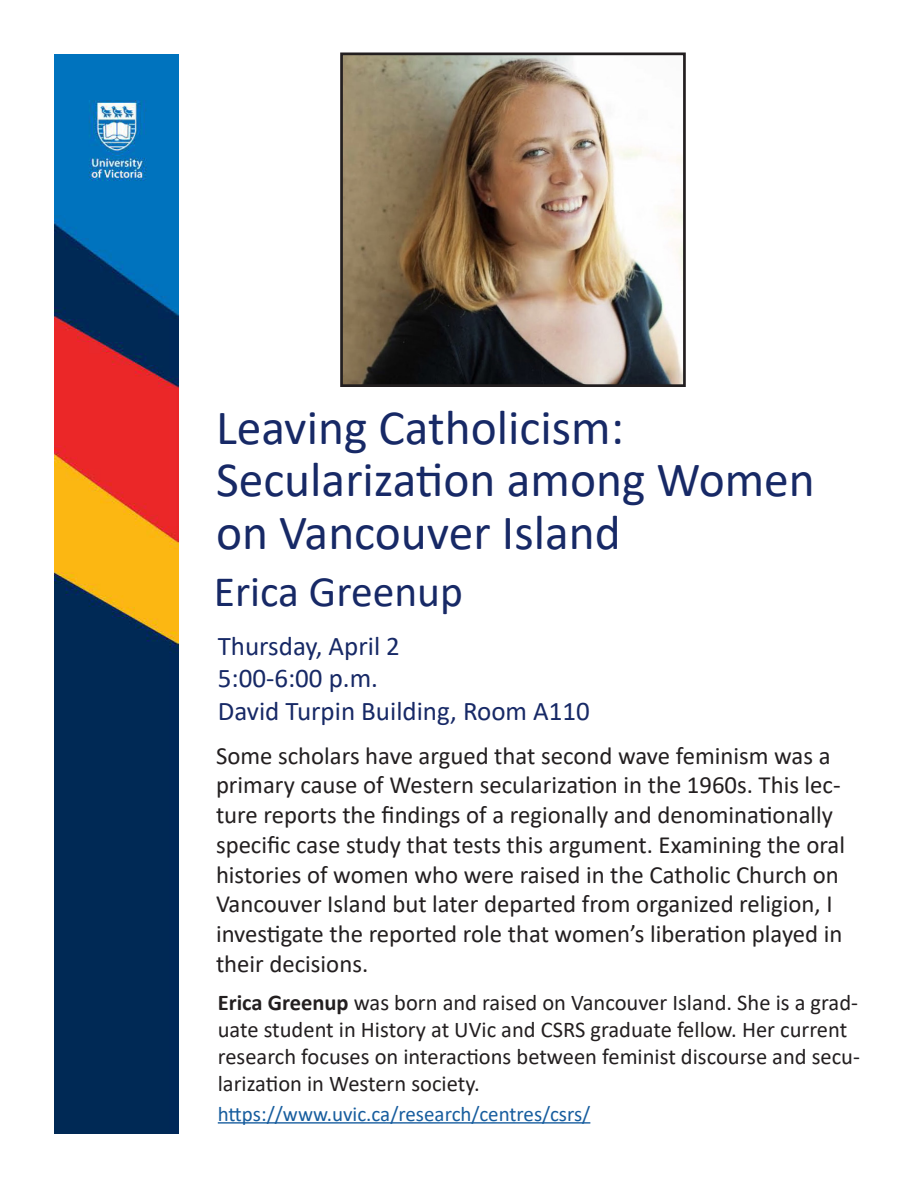
<style>
.page{position:relative;width:918px;height:1188px;background:#fff}
.page>*{position:absolute;margin:0;border:0;box-sizing:border-box;transform-origin:0 0}
.event-name{font:49.5px/52.5px "Calibri";color:#172966}
.CSRS-thursday-lectur{font:43.5px "Calibri";color:#172966}
.date{font:27px "Calibri";color:#172966}
.description{font:24.75px/29.7px "Calibri";color:#231f20}
.description-2{font:22.5px/27px "Calibri";color:#231f20}
.url{font:21px "Calibri";color:#175d9e}
.s1{font-weight:700}
</style>
<div class="page">
<img style="left:54px;top:54px;width:124px;height:1080px">
<hr style="left:218px;top:1122px;width:372px;height:2px;background:#175d9e">
<img style="left:344px;top:56px;width:338px;height:327px">
<div style="left:340px;top:52px;width:346px;height:335px;border:3px solid #231f20"></div>
<p class="event-name" style="left:216px;top:400px;width:600px">Leaving Catholicism:<br>Secularization among Women on Vancouver Island</p>
<p class="CSRS-thursday-lectur" style="left:214px;top:561px;width:250px">Erica Greenup</p>
<p class="date" style="left:218px;top:627px;width:184px">Thursday, April 2</p>
<p class="date" style="left:218px;top:660px;width:162px">5:00-6:00 p.m.</p>
<p class="date" style="left:218px;top:692px;width:374px">David Turpin Building, Room A110</p>
<p class="description" style="left:216px;top:740px;width:631px">Some scholars have argued that second wave feminism was a primary cause of Western secularization in the 1960s. This lec&shy;ture reports the findings of a regionally and denominationally specific case study that tests this argument. Examining the oral histories of women who were raised in the Catholic Church on Vancouver Island but later departed from organized religion, I investigate the reported role that women’s liberation played in their decisions.</p>
<p class="description-2" style="left:218px;top:988px;width:644px"><span class="s1">Erica Greenup</span> was born and raised on Vancouver Island. She is a grad&shy;uate student in History at UVic and CSRS graduate fellow. Her current research focuses on interactions between feminist discourse and secu&shy;larization in Western society.</p>
<p class="url" style="left:218px;top:1099px;width:374px">https://www.uvic.ca/research/centres/csrs/</p>
</div>
